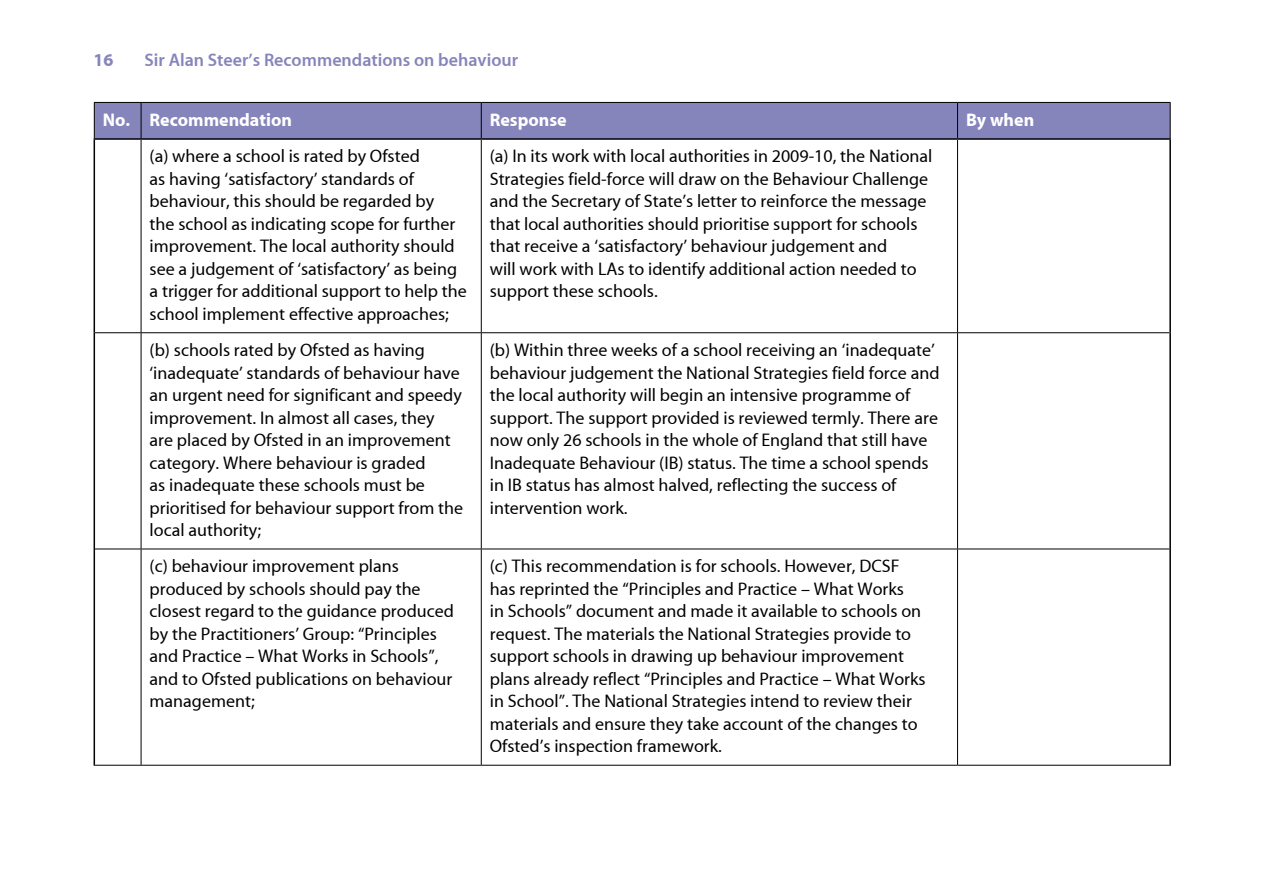
<style>
.page{position:relative;width:1263px;height:893px;background:#fff}
.page>*{position:absolute;margin:0;border:0;box-sizing:border-box;transform-origin:0 0}
.t1{font:18px/22.5px "Myriad MM";color:#000}
.t2{font:700 18px "Myriad MM Semi";color:#8685bb}
.t3{font:18px "Myriad MM Bold";color:#fff}
.t4{font:18px "Myriad MM Bold";color:#8685bb}
</style>
<div class="page">
<div style="left:95px;top:103px;width:1075px;height:35px;background:#8685bb"></div>
<hr style="left:94px;top:102px;width:47px;height:1px;background:#000">
<hr style="left:94px;top:103px;width:1px;height:35px;background:#000">
<hr style="left:141px;top:102px;width:340px;height:1px;background:#000">
<hr style="left:141px;top:103px;width:1px;height:35px;background:#000">
<hr style="left:481px;top:102px;width:476px;height:1px;background:#000">
<hr style="left:481px;top:103px;width:1px;height:35px;background:#000">
<hr style="left:957px;top:102px;width:213px;height:1px;background:#000">
<hr style="left:957px;top:103px;width:1px;height:35px;background:#000">
<hr style="left:1170px;top:103px;width:1px;height:35px;background:#000">
<hr style="left:141px;top:140px;width:1px;height:192px;background:#000">
<hr style="left:481px;top:140px;width:1px;height:192px;background:#000">
<hr style="left:957px;top:140px;width:1px;height:192px;background:#000">
<hr style="left:95px;top:332px;width:46px;height:1px;background:#000">
<hr style="left:141px;top:332px;width:340px;height:1px;background:#000">
<hr style="left:141px;top:333px;width:1px;height:216px;background:#000">
<hr style="left:481px;top:332px;width:476px;height:1px;background:#000">
<hr style="left:481px;top:333px;width:1px;height:216px;background:#000">
<hr style="left:957px;top:332px;width:212px;height:1px;background:#000">
<hr style="left:957px;top:333px;width:1px;height:216px;background:#000">
<hr style="left:95px;top:549px;width:46px;height:1px;background:#000">
<hr style="left:141px;top:549px;width:340px;height:1px;background:#000">
<hr style="left:141px;top:549px;width:1px;height:216px;background:#000">
<hr style="left:481px;top:549px;width:476px;height:1px;background:#000">
<hr style="left:481px;top:549px;width:1px;height:216px;background:#000">
<hr style="left:957px;top:549px;width:212px;height:1px;background:#000">
<hr style="left:957px;top:549px;width:1px;height:216px;background:#000">
<hr style="left:94px;top:765px;width:47px;height:1px;background:#000">
<hr style="left:141px;top:765px;width:340px;height:1px;background:#000">
<hr style="left:481px;top:765px;width:476px;height:1px;background:#000">
<hr style="left:957px;top:765px;width:214px;height:1px;background:#000">
<hr style="left:94px;top:138px;width:47px;height:2px;background:#000">
<hr style="left:141px;top:138px;width:340px;height:2px;background:#000">
<hr style="left:481px;top:138px;width:476px;height:2px;background:#000">
<hr style="left:957px;top:138px;width:214px;height:2px;background:#000">
<hr style="left:94px;top:140px;width:1px;height:193px;background:#000">
<hr style="left:1169px;top:140px;width:2px;height:193px;background:#000">
<hr style="left:94px;top:333px;width:1px;height:216px;background:#000">
<hr style="left:1169px;top:333px;width:2px;height:216px;background:#000">
<hr style="left:94px;top:549px;width:1px;height:216px;background:#000">
<hr style="left:1169px;top:549px;width:2px;height:216px;background:#000">
<p class="t4" style="left:94px;top:51px;width:21px">16</p>
<p class="t2" style="left:145px;top:51px;width:375px">Sir Alan Steer’s Recommendations on behaviour</p>
<p class="t3" style="left:103px;top:111px;width:191px">No. Recommendation</p>
<p class="t3" style="left:490px;top:111px;width:78px">Response</p>
<p class="t3" style="left:966px;top:111px;width:70px">By when</p>
<p class="t1" style="left:150px;top:146px;width:319px">(a) where a school is rated by Ofsted<br>as having ‘satisfactory’ standards of behaviour, this should be regarded by<br>the school as indicating scope for further improvement. The local authority should see a judgement of ‘satisfactory’ as being a trigger for additional support to help the school implement effective approaches;</p>
<p class="t1" style="left:490px;top:146px;width:444px">(a) In its work with local authorities in 2009-10, the National Strategies field-force will draw on the Behaviour Challenge and the Secretary of State’s letter to reinforce the message that local authorities should prioritise support for schools that receive a ‘satisfactory’ behaviour judgement and<br>will work with LAs to identify additional action needed to support these schools.</p>
<p class="t1" style="left:150px;top:340px;width:315px">(b) schools rated by Ofsted as having ‘inadequate’ standards of behaviour have an urgent need for significant and speedy improvement. In almost all cases, they<br>are placed by Ofsted in an improvement category. Where behaviour is graded<br>as inadequate these schools must be prioritised for behaviour support from the local authority;</p>
<p class="t1" style="left:490px;top:340px;width:451px">(b) Within three weeks of a school receiving an ‘inadequate’ behaviour judgement the National Strategies field force and the local authority will begin an intensive programme of support. The support provided is reviewed termly. There are now only 26 schools in the whole of England that still have Inadequate Behaviour (IB) status. The time a school spends in IB status has almost halved, reflecting the success of intervention work.</p>
<p class="t1" style="left:150px;top:556px;width:306px">(c) behaviour improvement plans produced by schools should pay the closest regard to the guidance produced by the Practitioners’ Group: “Principles and Practice – What Works in Schools”, and to Ofsted publications on behaviour management;</p>
<p class="t1" style="left:490px;top:556px;width:437px">(c) This recommendation is for schools. However, DCSF has reprinted the “Principles and Practice – What Works<br>in Schools” document and made it available to schools on request. The materials the National Strategies provide to support schools in drawing up behaviour improvement plans already reflect “Principles and Practice – What Works in School”. The National Strategies intend to review their materials and ensure they take account of the changes to Ofsted’s inspection framework.</p>
</div>
